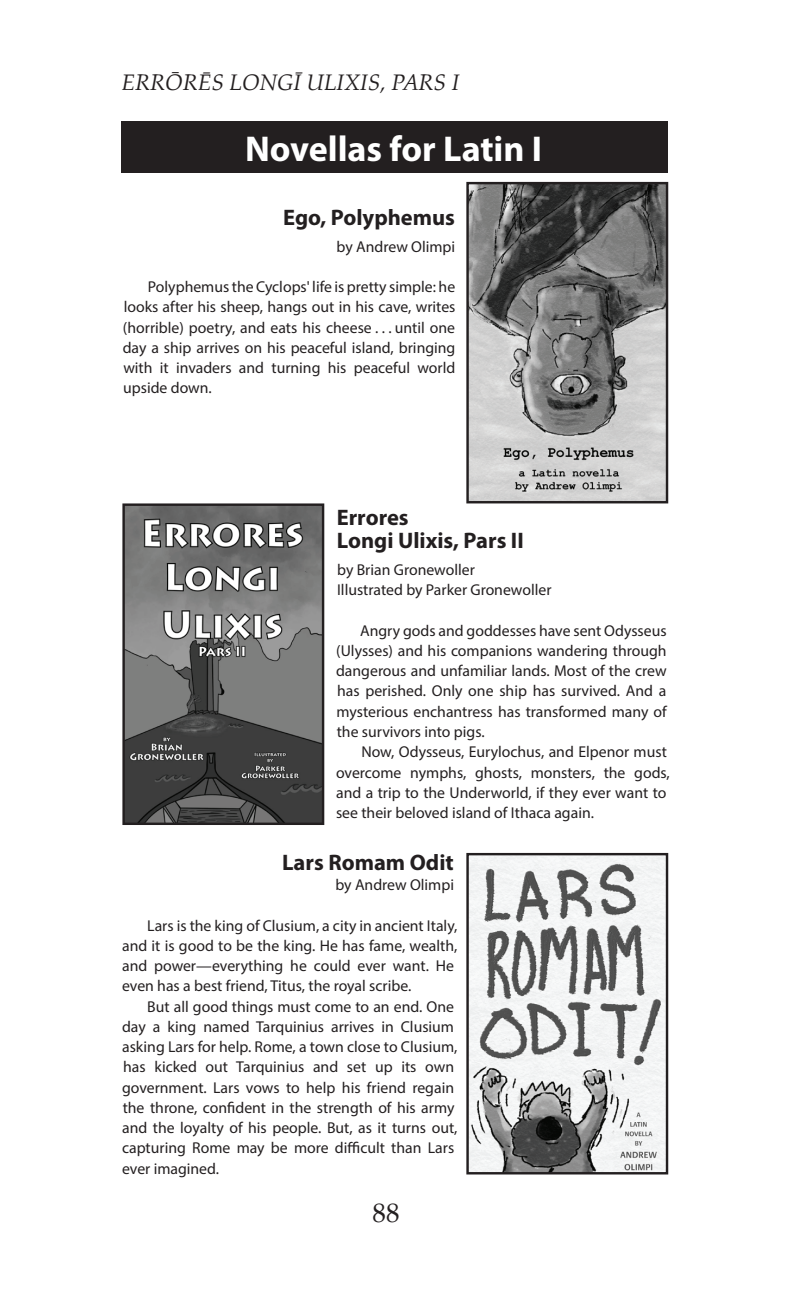
<style>
.page{position:relative;width:810px;height:1296px;background:#fff}
.page>*{position:absolute;margin:0;border:0;box-sizing:border-box;transform-origin:0 0}
.t1{font:700 36px "Myriad Pro";color:#fff}
.t2{font:27px "Palatino";color:#231f20}
.t3{font:700 22.5px/22.5px "Myriad Pro";color:#231f20}
.t4{font:italic 22.5px "Palatino";color:#231f20}
.t5{font:15.75px/20.2px "Myriad Pro";color:#231f20}
</style>
<div class="page">
<img style="left:469px;top:856px;width:196px;height:315px">
<div style="left:466px;top:853px;width:202px;height:321px;border:2px solid #231f20"></div>
<div style="left:122px;top:122px;width:546px;height:51px;background:#231f20"></div>
<img style="left:469px;top:185px;width:196px;height:315px">
<div style="left:466px;top:182px;width:202px;height:321px;border:2px solid #231f20"></div>
<img style="left:125px;top:506px;width:196px;height:316px">
<div style="left:122px;top:503px;width:202px;height:322px;border:2px solid #231f20"></div>
<h3 class="t4" style="left:122px;top:63px;width:339px">ERRŌRĒS LONGĪ ULIXIS, PARS I</h3>
<h1 class="t1" style="left:245px;top:125px;width:299px">Novellas for Latin I</h1>
<h3 class="t3" style="left:283px;top:205px;width:173px">Ego, Polyphemus</h3>
<p class="t5" style="left:337px;top:236px;width:120px">by Andrew Olimpi</p>
<p class="t5" style="left:123px;top:276px;width:334px;text-align:justify;text-indent:25px">Polyphemus the Cyclops' life is pretty simple: he looks after his sheep, hangs out in his cave, writes (horrible) poetry, and eats his cheese . . . until one day a ship arrives on his peaceful island, bringing with it invaders and turning his peaceful world upside down.</p>
<h3 class="t3" style="left:337px;top:506px;width:189px">Errores<br>Longi Ulixis, Pars II</h3>
<p class="t5" style="left:337px;top:559px;width:216px">by Brian Gronewoller<br>Illustrated by Parker Gronewoller</p>
<p class="t5" style="left:336px;top:620px;width:332px;text-align:justify;text-indent:24px">Angry gods and goddesses have sent Odysseus (Ulysses) and his companions wandering through dangerous and unfamiliar lands. Most of the crew has perished. Only one ship has survived. And a mysterious enchantress has transformed many of the survivors into pigs.</p>
<p class="t5" style="left:336px;top:742px;width:335px;text-indent:25px">Now, Odysseus, Eurylochus, and Elpenor must overcome nymphs, ghosts, monsters, the gods, and a trip to the Underworld, if they ever want to see their beloved island of Ithaca again.</p>
<h3 class="t3" style="left:282px;top:850px;width:173px">Lars Romam Odit</h3>
<p class="t5" style="left:335px;top:874px;width:120px">by Andrew Olimpi</p>
<p class="t5" style="left:122px;top:915px;width:337px;text-indent:25px">Lars is the king of Clusium, a city in ancient Italy, and it is good to be the king. He has fame, wealth, and power—everything he could ever want. He even has a best friend, Titus, the royal scribe.</p>
<p class="t5" style="left:122px;top:996px;width:337px;text-indent:25px">But all good things must come to an end. One day a king named Tarquinius arrives in Clusium asking Lars for help. Rome, a town close to Clusium, has kicked out Tarquinius and set up its own government. Lars vows to help his friend regain the throne, confident in the strength of his army and the loyalty of his people. But, as it turns out, capturing Rome may be more difficult than Lars ever imagined.</p>
<h2 class="t2" style="left:373px;top:1191px;width:28px">88</h2>
</div>
